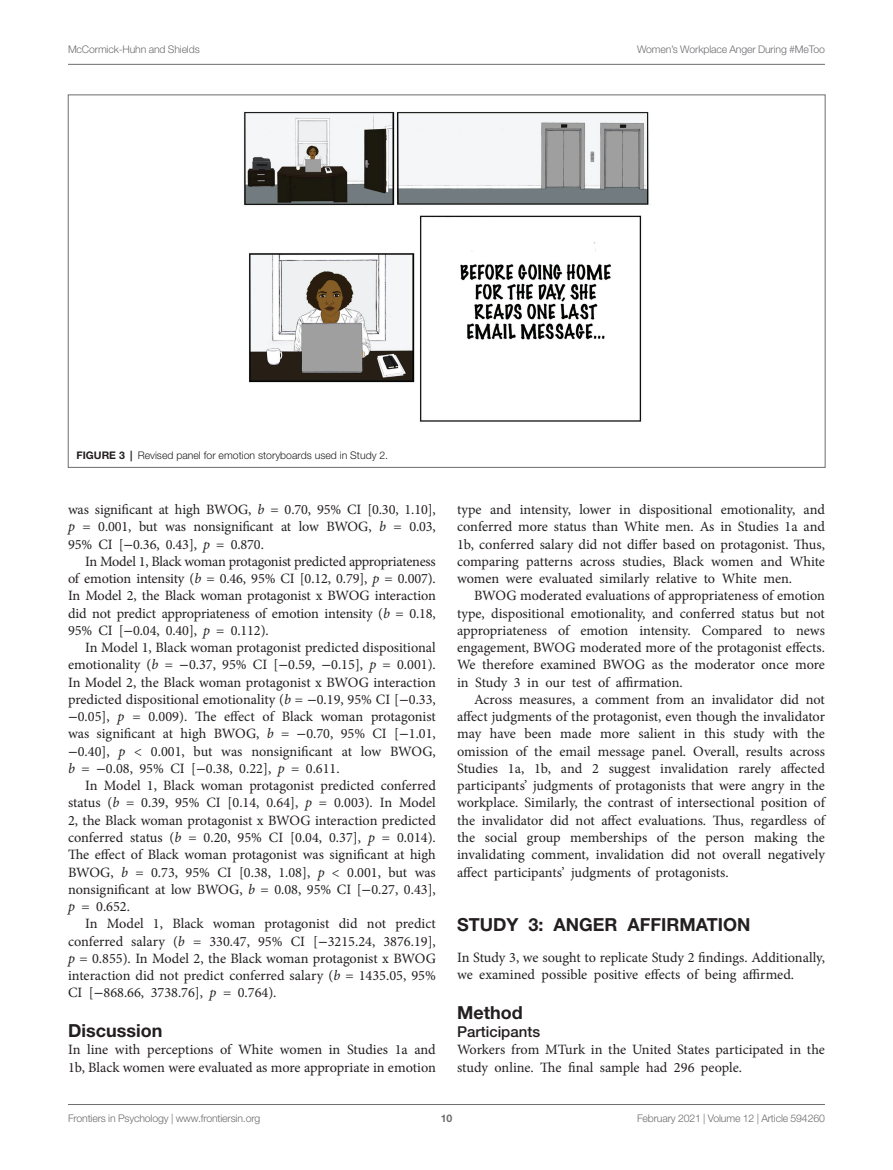
<style>
.page{position:relative;width:893px;height:1170px;background:#fff}
.page>*{position:absolute;margin:0;border:0;box-sizing:border-box;transform-origin:0 0}
.HEAD_1{font:700 18px "Helvetica Neue LT Std";color:#231f20}
.HEAD_2{font:700 18px "Helvetica Neue LT Std";color:#231f20}
.HEAD_3_after_HEAD_2{font:500 15px "Helvetica Neue LT Std";color:#231f20}
.TEXT{font:14.25px/17.2px "Minion Pro";letter-spacing:-.005em;color:#231f20;text-align:justify}
.TEXT_FLUSH{font:14.25px/17.2px "Minion Pro";letter-spacing:-.005em;color:#231f20}
.t1{font:300 10.5px "Helvetica Neue LT Std";letter-spacing:-.015em;color:#6c6d70}
.FIG_LEG{font:300 10.5px "Helvetica Neue LT Std";color:#231f20}
.t2{font:700 10.5px "Helvetica Neue LT Std";color:#6c6d70}
.s1{font-weight:700}
.s2{font-style:italic}
.s3{font-family:"STIX General"}
</style>
<div class="page">
<hr style="left:68px;top:64px;width:757px;height:1px;background:#6c6d70">
<hr style="left:68px;top:1104px;width:757px;height:1px;background:#6c6d70">
<img style="left:243px;top:111px;width:408px;height:311px">
<p class="t1" style="left:68px;top:42px;width:133px">McCormick-Huhn and Shields</p>
<p class="t1" style="left:637px;top:42px;width:189px">Women’s Workplace Anger During #MeToo</p>
<p class="FIG_LEG" style="left:77px;top:449px;width:313px"><span class="s1">FIGURE 3 |</span> Revised panel for emotion storyboards used in Study 2.</p>
<p class="TEXT" style="left:68px;top:501px;width:369px">was significant at high BWOG, <span class="s2">b</span> = 0.70, 95% CI [0.30, 1.10], <span class="s2">p</span> = 0.001, but was nonsignificant at low BWOG, <span class="s2">b</span> = 0.03, 95% CI [<span class="s3">−</span>0.36, 0.43], <span class="s2">p</span> = 0.870.</p>
<p class="TEXT" style="left:68px;top:552px;width:369px;text-indent:17px">In Model 1, Black woman protagonist predicted appropriateness of emotion intensity (<span class="s2">b</span> = 0.46, 95% CI [0.12, 0.79], <span class="s2">p</span> = 0.007).<br>In Model 2, the Black woman protagonist x BWOG interaction did not predict appropriateness of emotion intensity (<span class="s2">b</span> = 0.18, 95% CI [<span class="s3">−</span>0.04, 0.40], <span class="s2">p</span> = 0.112).</p>
<p class="TEXT" style="left:68px;top:639px;width:369px;text-indent:17px">In Model 1, Black woman protagonist predicted dispositional emotionality (<span class="s2">b</span> = <span class="s3">−</span>0.37, 95% CI [<span class="s3">−</span>0.59, <span class="s3">−</span>0.15], <span class="s2">p</span> = 0.001).<br>In Model 2, the Black woman protagonist x BWOG interaction predicted dispositional emotionality (<span class="s2">b</span> = <span class="s3">−</span>0.19, 95% CI [<span class="s3">−</span>0.33, <span class="s3">−</span>0.05], <span class="s2">p</span> = 0.009). The effect of Black woman protagonist was significant at high BWOG, <span class="s2">b</span> = <span class="s3">−</span>0.70, 95% CI [<span class="s3">−</span>1.01, <span class="s3">−</span>0.40], <span class="s2">p</span> &lt; 0.001, but was nonsignificant at low BWOG, <span class="s2">b</span> = <span class="s3">−</span>0.08, 95% CI [<span class="s3">−</span>0.38, 0.22], <span class="s2">p</span> = 0.611.</p>
<p class="TEXT" style="left:68px;top:777px;width:369px;text-indent:17px">In Model 1, Black woman protagonist predicted conferred status (<span class="s2">b</span> = 0.39, 95% CI [0.14, 0.64], <span class="s2">p</span> = 0.003). In Model 2, the Black woman protagonist x BWOG interaction predicted conferred status (<span class="s2">b</span> = 0.20, 95% CI [0.04, 0.37], <span class="s2">p</span> = 0.014).<br>The effect of Black woman protagonist was significant at high BWOG, <span class="s2">b</span> = 0.73, 95% CI [0.38, 1.08], <span class="s2">p</span> &lt; 0.001, but was nonsignificant at low BWOG, <span class="s2">b</span> = 0.08, 95% CI [<span class="s3">−</span>0.27, 0.43], <span class="s2">p</span> = 0.652.</p>
<p class="TEXT" style="left:68px;top:915px;width:369px;text-indent:17px">In Model 1, Black woman protagonist did not predict conferred salary (<span class="s2">b</span> = 330.47, 95% CI [<span class="s3">−</span>3215.24, 3876.19], <span class="s2">p</span> = 0.855). In Model 2, the Black woman protagonist x BWOG interaction did not predict conferred salary (<span class="s2">b</span> = 1435.05, 95% CI [<span class="s3">−</span>868.66, 3738.76], <span class="s2">p</span> = 0.764).</p>
<p class="HEAD_2" style="left:68px;top:1019px;width:96px">Discussion</p>
<p class="TEXT_FLUSH" style="left:68px;top:1041px;width:369px">In line with perceptions of White women in Studies 1a and<br>1b, Black women were evaluated as more appropriate in emotion</p>
<p class="TEXT_FLUSH" style="left:457px;top:501px;width:369px;text-align:justify">type and intensity, lower in dispositional emotionality, and conferred more status than White men. As in Studies 1a and 1b, conferred salary did not differ based on protagonist. Thus, comparing patterns across studies, Black women and White women were evaluated similarly relative to White men.</p>
<p class="TEXT" style="left:457px;top:587px;width:369px;text-indent:17px">BWOG moderated evaluations of appropriateness of emotion type, dispositional emotionality, and conferred status but not appropriateness of emotion intensity. Compared to news engagement, BWOG moderated more of the protagonist effects.<br>We therefore examined BWOG as the moderator once more in Study 3 in our test of affirmation.</p>
<p class="TEXT" style="left:457px;top:690px;width:369px;text-indent:17px">Across measures, a comment from an invalidator did not affect judgments of the protagonist, even though the invalidator may have been made more salient in this study with the omission of the email message panel. Overall, results across Studies 1a, 1b, and 2 suggest invalidation rarely affected participants’ judgments of protagonists that were angry in the workplace. Similarly, the contrast of intersectional position of the invalidator did not affect evaluations. Thus, regardless of the social group memberships of the person making the invalidating comment, invalidation did not overall negatively affect participants’ judgments of protagonists.</p>
<p class="HEAD_1" style="left:457px;top:912px;width:295px">STUDY 3: ANGER AFFIRMATION</p>
<p class="TEXT_FLUSH" style="left:457px;top:948px;width:369px">In Study 3, we sought to replicate Study 2 findings. Additionally, we examined possible positive effects of being affirmed.</p>
<p class="HEAD_2" style="left:457px;top:1001px;width:67px">Method</p>
<p class="HEAD_3_after_HEAD_2" style="left:457px;top:1022px;width:85px">Participants</p>
<p class="TEXT_FLUSH" style="left:457px;top:1041px;width:369px">Workers from MTurk in the United States participated in the study online. The final sample had 296 people.</p>
<p class="t1" style="left:68px;top:1111px;width:194px">Frontiers in Psychology | www.frontiersin.org</p>
<p class="t2" style="left:441px;top:1111px;width:13px">10</p>
<p class="t1" style="left:637px;top:1111px;width:189px">February 2021 | Volume 12 | Article 594260</p>
</div>
